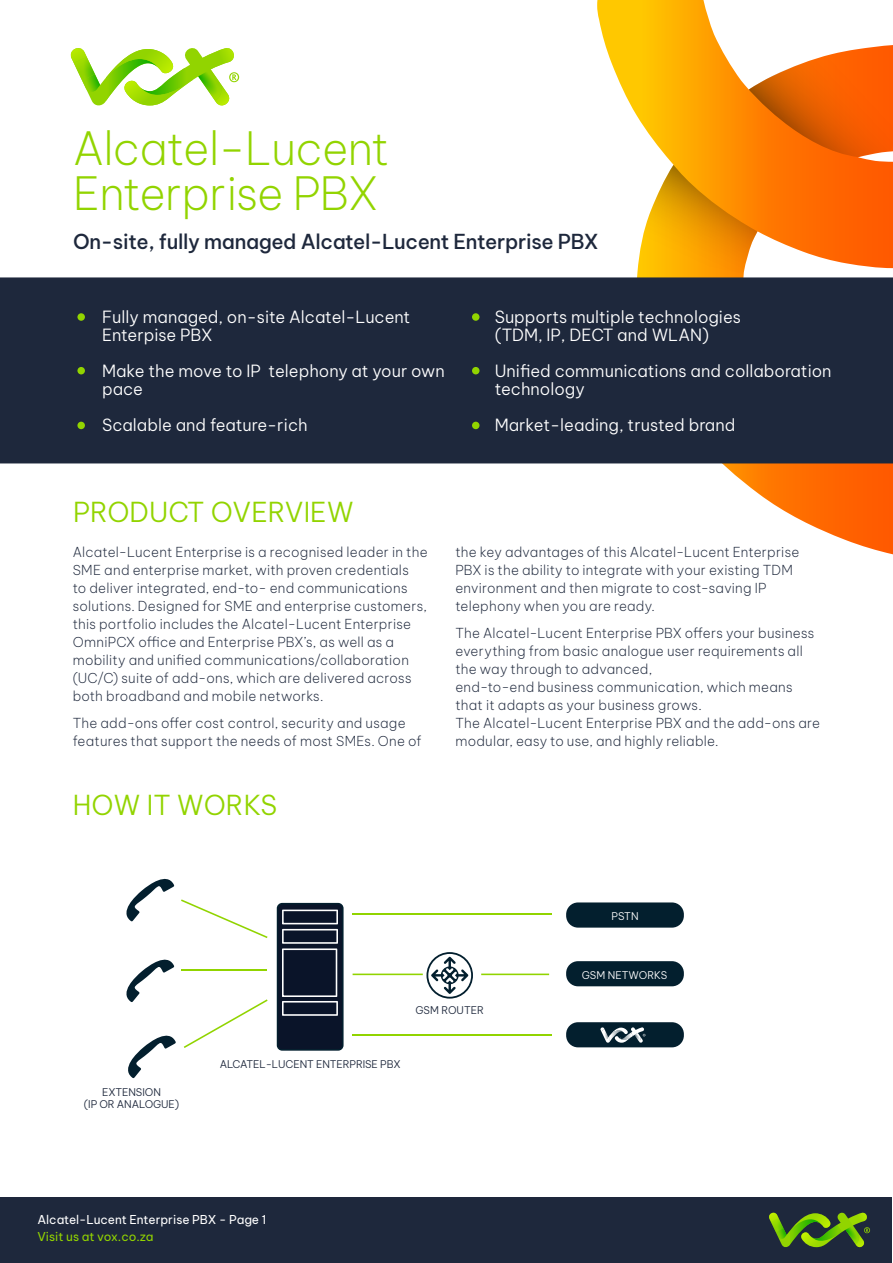
<style>
.page{position:relative;width:893px;height:1263px;background:#fff}
.page>*{position:absolute;margin:0;border:0;box-sizing:border-box;transform-origin:0 0}
.t1{font:200 45px/45px "Be Vietnam Pro";letter-spacing:-.015em;color:#92d400}
.t2{font:300 27px "Be Vietnam Pro";color:#92d400}
.t3{font:500 20.25px "Be Vietnam Pro";letter-spacing:-.015em;color:#1e283c}
.t4{font:300 16.5px/18px "Be Vietnam Pro";color:#fff}
.t5{font:200 13.5px/18px "Be Vietnam Pro";letter-spacing:.015em;color:#1e283c}
.t6{font:12px "Be Vietnam Pro";color:#fff}
.t7{font:12px "Be Vietnam Pro";color:#92d400}
.t8{font:300 10.5px/12.6px "Be Vietnam Pro";letter-spacing:-.01em;color:#1e283c;text-align:center}
.t9{font:300 10.5px "Be Vietnam Pro";color:#fff}
</style>
<div class="page">
<svg style="left:597px;top:0;width:296px;height:554px"></svg>
<svg style="left:640px;top:165px;width:118px;height:109px;background:#f4a61e"></svg>
<svg style="left:749px;top:49px;width:144px;height:108px;background:#f1751e"></svg>
<div style="left:0;top:277px;width:893px;height:186px;background:#1e283c"></div>
<div style="left:1px;top:1198px;width:891px;height:65px;background:#1e283c"></div>
<div style="left:77px;top:313px;width:8px;height:8px;background:#92d400;border-radius:50%"></div>
<div style="left:77px;top:367px;width:8px;height:7px;background:#92d400;border-radius:50%"></div>
<div style="left:472px;top:422px;width:7px;height:7px;background:#92d400;border-radius:50%"></div>
<div style="left:472px;top:313px;width:7px;height:8px;background:#92d400;border-radius:50%"></div>
<div style="left:472px;top:367px;width:7px;height:7px;background:#92d400;border-radius:50%"></div>
<svg style="left:70px;top:48px;width:169px;height:58px"></svg>
<img style="left:74px;top:57px;width:21px;height:24px">
<img style="left:203px;top:48px;width:33px;height:21px">
<img style="left:215px;top:81px;width:14px;height:24px">
<img style="left:198px;top:69px;width:25px;height:32px">
<img style="left:124px;top:81px;width:65px;height:24px">
<img style="left:140px;top:83px;width:49px;height:12px">
<svg style="left:769px;top:1212px;width:101px;height:36px"></svg>
<div style="left:77px;top:422px;width:8px;height:7px;background:#92d400;border-radius:50%"></div>
<div style="left:566px;top:902px;width:118px;height:26px;background:#031f2e;border-radius:12px"></div>
<div style="left:566px;top:961px;width:118px;height:25px;background:#031f2e;border-radius:12px"></div>
<div style="left:566px;top:1022px;width:118px;height:25px;background:#031f2e;border-radius:12px"></div>
<hr style="left:481px;top:973px;width:68px;height:2px;background:#91d400">
<hr style="left:353px;top:973px;width:70px;height:2px;background:#91d400">
<hr style="left:353px;top:1034px;width:199px;height:1px;background:#91d400">
<svg style="left:426px;top:952px;width:47px;height:46px"></svg>
<svg style="left:126px;top:878px;width:49px;height:44px"></svg>
<svg style="left:126px;top:959px;width:49px;height:43px"></svg>
<svg style="left:128px;top:1035px;width:48px;height:43px"></svg>
<hr style="left:353px;top:913px;width:199px;height:2px;background:#91d400">
<hr style="left:181px;top:970px;width:86px;height:1px;background:#91d400">
<svg style="left:181px;top:899px;width:87px;height:39px"></svg>
<svg style="left:184px;top:999px;width:84px;height:49px"></svg>
<svg style="left:277px;top:903px;width:67px;height:148px;background:#232d40"></svg>
<svg style="left:600px;top:1027px;width:45px;height:16px"></svg>
<h1 class="t1" style="left:73px;top:122px;width:318px">Alcatel-Lucent<br>Enterprise PBX</h1>
<h3 class="t3" style="left:73px;top:224px;width:527px">On-site, fully managed Alcatel-Lucent Enterprise PBX</h3>
<p class="t4" style="left:102px;top:306px;width:310px">Fully managed, on-site Alcatel-Lucent<br>Enterpise PBX</p>
<p class="t4" style="left:102px;top:360px;width:344px">Make the move to IP telephony at your own pace</p>
<p class="t4" style="left:102px;top:414px;width:207px">Scalable and feature-rich</p>
<p class="t4" style="left:495px;top:306px;width:248px">Supports multiple technologies (TDM, IP, DECT and WLAN)</p>
<p class="t4" style="left:495px;top:360px;width:338px">Unified communications and collaboration technology</p>
<p class="t4" style="left:495px;top:414px;width:242px">Market-leading, trusted brand</p>
<h2 class="t2" style="left:73px;top:490px;width:282px">PRODUCT OVERVIEW</h2>
<p class="t5" style="left:73px;top:542px;width:356px">Alcatel-Lucent Enterprise is a recognised leader in the SME and enterprise market, with proven credentials<br>to deliver integrated, end-to- end communications solutions. Designed for SME and enterprise customers, this portfolio includes the Alcatel-Lucent Enterprise OmniPCX office and Enterprise PBX’s, as well as a mobility and unified communications/collaboration (UC/C) suite of add-ons, which are delivered across both broadband and mobile networks.</p>
<p class="t5" style="left:73px;top:713px;width:350px">The add-ons offer cost control, security and usage features that support the needs of most SMEs. One of</p>
<h2 class="t2" style="left:73px;top:783px;width:206px">HOW IT WORKS</h2>
<p class="t5" style="left:455px;top:542px;width:345px">the key advantages of this Alcatel-Lucent Enterprise PBX is the ability to integrate with your existing TDM environment and then migrate to cost-saving IP telephony when you are ready.</p>
<p class="t5" style="left:455px;top:623px;width:366px">The Alcatel-Lucent Enterprise PBX offers your business everything from basic analogue user requirements all the way through to advanced,<br>end-to-end business communication, which means that it adapts as your business grows.<br>The Alcatel-Lucent Enterprise PBX and the add-ons are modular, easy to use, and highly reliable.</p>
<p class="t9" style="left:611px;top:908px;width:29px">PSTN</p>
<p class="t9" style="left:582px;top:966px;width:87px">GSM NETWORKS</p>
<p class="t8" style="left:84px;top:1084px;width:97px">EXTENSION<br>(IP OR ANALOGUE)</p>
<p class="t8" style="left:415px;top:1003px;width:70px">GSM ROUTER</p>
<p class="t8" style="left:220px;top:1057px;width:182px">ALCATEL-LUCENT ENTERPRISE PBX</p>
<p class="t6" style="left:37px;top:1209px;width:231px">Alcatel-Lucent Enterprise PBX - Page 1</p>
<p class="t7" style="left:37px;top:1227px;width:118px">Visit us at vox.co.za</p>
</div>
